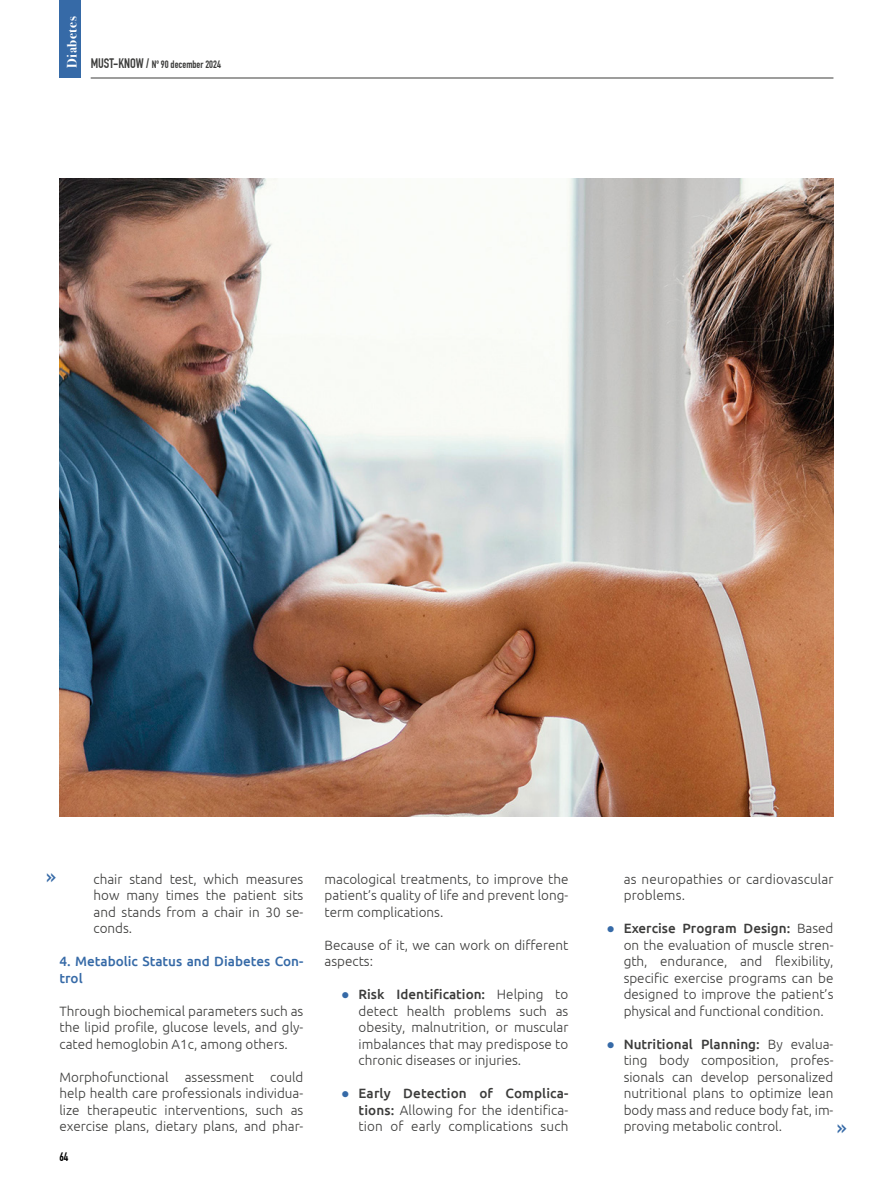
<style>
.page{position:relative;width:893px;height:1191px;background:#fff}
.page>*{position:absolute;margin:0;border:0;box-sizing:border-box;transform-origin:0 0}
.t1{font:22.5px "DIN Engschrift Std";color:#366aa7}
.t2{font:300 13.5px/16.5px "Ubuntu";color:#3c3c3b;text-align:justify}
.t3{font:500 13.5px/16.5px "Ubuntu";color:#366aa7}
.t4{font:700 13.5px "Bodoni Svty Two ITCTT";letter-spacing:.04em;color:#fff}
.t5{font:12px "DIN Engschrift Std";color:#000}
.t6{font:10.5px "DIN Engschrift Std";color:#3c3c3b}
.s1{font-size:13.5px}
.s2{color:#366aa7}
.s3{font-weight:500}
</style>
<div class="page">
<hr style="left:91px;top:78px;width:742px;height:1px;background:#3c3c3b">
<div style="left:60px;top:0;width:21px;height:78px;background:#366aa7"></div>
<img style="left:60px;top:179px;width:773px;height:637px">
<p class="t4" style="left:61px;top:68px;width:53px;rotate:-90deg">Diabetes</p>
<p class="t6" style="left:91px;top:58px;width:132px"><span class="s1">MUST-KNOW /</span> Nº 90 december 2024</p>
<h1 class="t1" style="left:46px;top:863px;width:11px">»</h1>
<p class="t2" style="left:94px;top:870px;width:211px">chair stand test, which measures how many times the patient sits and stands from a chair in 30 se&shy;conds.</p>
<p class="t3" style="left:60px;top:952px;width:245px">4. Metabolic Status and Diabetes Con&shy;trol</p>
<p class="t2" style="left:60px;top:1002px;width:245px">Through biochemical parameters such as the lipid profile, glucose levels, and gly&shy;cated hemoglobin A1c, among others.</p>
<p class="t2" style="left:60px;top:1068px;width:245px">Morphofunctional assessment could help health care professionals individua&shy;lize therapeutic interventions, such as exercise plans, dietary plans, and phar-</p>
<p class="t5" style="left:60px;top:1149px;width:10px">64</p>
<p class="t2" style="left:325px;top:870px;width:245px">macological treatments, to improve the patient’s quality of life and prevent long&shy;term complications.</p>
<p class="t2" style="left:325px;top:936px;width:245px">Because of it, we can work on different aspects:</p>
<p class="t2" style="left:359px;top:986px;width:211px;text-indent:-17px"><span class="s2">●</span> <span class="s3">Risk Identification:</span> Helping to detect health problems such as obesity, malnutrition, or muscular imbalances that may predispose to chronic diseases or injuries.</p>
<p class="t2" style="left:359px;top:1085px;width:211px;text-indent:-17px"><span class="s2">●</span> <span class="s3">Early Detection of Complica&shy;tions:</span> Allowing for the identifica&shy;tion of early complications such</p>
<p class="t2" style="left:624px;top:870px;width:211px">as neuropathies or cardiovascular problems.</p>
<p class="t2" style="left:624px;top:920px;width:211px;text-indent:-17px"><span class="s2">●</span> <span class="s3">Exercise Program Design:</span> Based on the evaluation of muscle stren&shy;gth, endurance, and flexibility, specific exercise programs can be designed to improve the patient’s physical and functional condition.</p>
<p class="t2" style="left:624px;top:1035px;width:211px;text-indent:-17px"><span class="s2">●</span> <span class="s3">Nutritional Planning:</span> By evalua&shy;ting body composition, profes&shy;sionals can develop personalized nutritional plans to optimize lean body mass and reduce body fat, im&shy;proving metabolic control.</p>
<h1 class="t1" style="left:837px;top:1114px;width:11px">»</h1>
</div>
